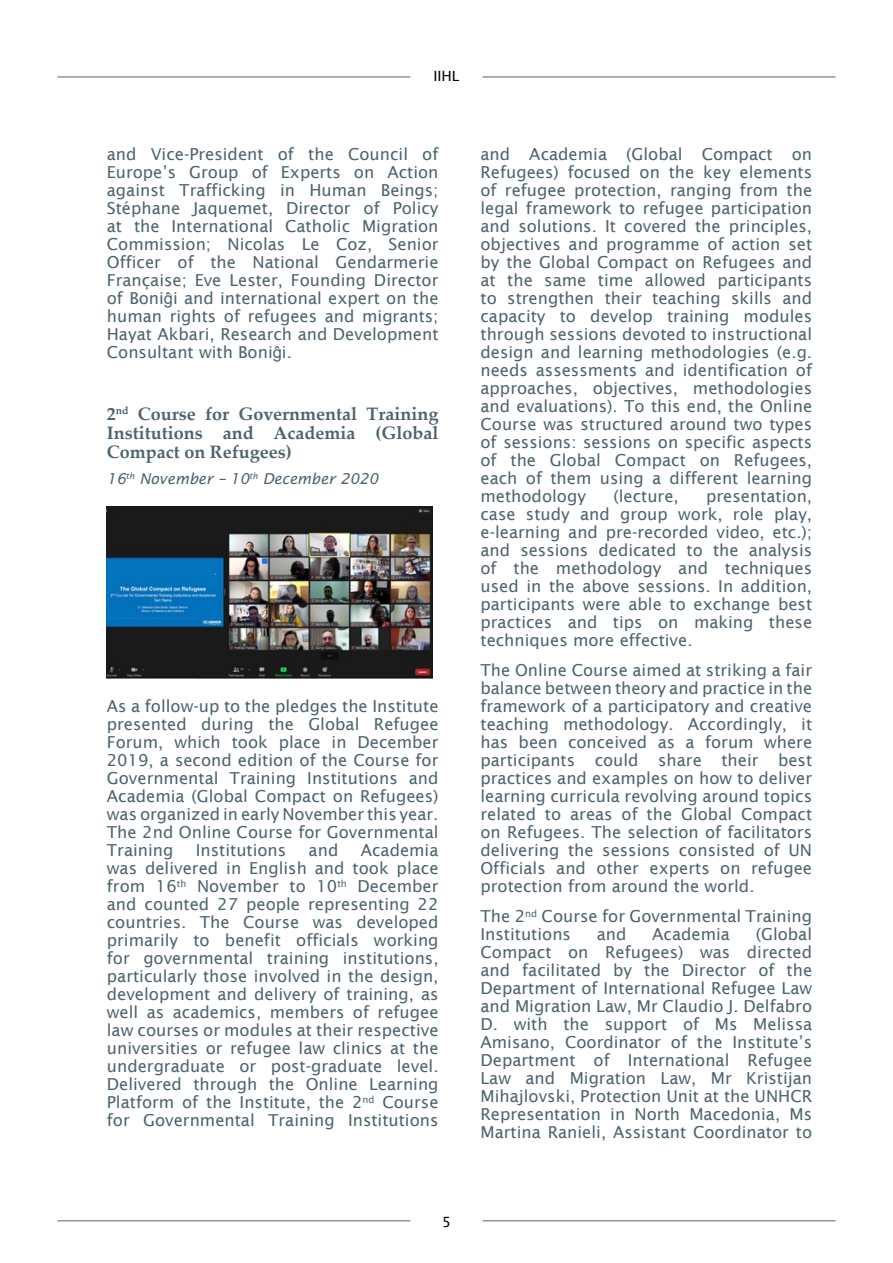
<style>
.page{position:relative;width:893px;height:1263px;background:#fff}
.page>*{position:absolute;margin:0;border:0;box-sizing:border-box;transform-origin:0 0}
.t1{font:700 18px/19.4px "Palatino Linotype";color:#4e636d;text-align:justify}
.t2{font:16.5px/18px "Lucida Sans";color:#4e636d;text-align:justify}
.t3{font:italic 15px "Lucida Sans";color:#4e636d}
.t4{font:14.1px "Lucida Sans";color:#000}
.s1{font-family:"Arial"}
</style>
<div class="page">
<hr style="left:483px;top:1220px;width:353px;height:1px;background:#4e636d">
<hr style="left:57px;top:1220px;width:353px;height:1px;background:#4e636d">
<hr style="left:483px;top:77px;width:353px;height:1px;background:#4e636d">
<hr style="left:57px;top:77px;width:353px;height:1px;background:#4e636d">
<img style="left:107px;top:507px;width:326px;height:172px">
<p class="t4" style="left:433px;top:68px;width:28px">IIHL</p>
<p class="t2" style="left:107px;top:145px;width:333px">and Vice-President of the Council of Europe’s Group of Experts on Action against Trafficking in Human Beings; Stéphane Jaquemet, Director of Policy at the International Catholic Migration Commission; Nicolas Le Coz, Senior Officer of the National Gendarmerie Française; Eve Lester, Founding Director of Boni<span class="s1">ĝ</span>i and international expert on the human rights of refugees and migrants; Hayat Akbari, Research and Development Consultant with Boni<span class="s1">ĝ</span>i.</p>
<p class="t1" style="left:107px;top:403px;width:333px">2<sup>nd</sup> Course for Governmental Training Institutions and Academia (Global Compact on Refugees)</p>
<p class="t3" style="left:107px;top:470px;width:273px">16<sup>th</sup> November – 10<sup>th</sup> December 2020</p>
<p class="t2" style="left:107px;top:697px;width:333px">As a follow-up to the pledges the Institute presented during the Global Refugee Forum, which took place in December 2019, a second edition of the Course for Governmental Training Institutions and Academia (Global Compact on Refugees) was organized in early November this year.<br>The 2nd Online Course for Governmental Training</p>
<p class="t2" style="left:107px;top:841px;width:333px;text-indent:254px">Academia was delivered in English and took place from 16<sup>th</sup> November to 10<sup>th</sup> December and counted 27 people representing 22 countries. The Course was developed primarily to benefit officials working for governmental training institutions, particularly those involved in the design, development and delivery of training, as well as academics, members of refugee law courses or modules at their respective universities or refugee law clinics at the undergraduate or post-graduate level.<br>Delivered through the Online Learning Platform of the Institute, the 2<sup>nd</sup> Course for Governmental Training Institutions</p>
<p class="t2" style="left:196px;top:841px;width:92px">Institutions</p>
<p class="t2" style="left:309px;top:841px;width:31px">and</p>
<p class="t2" style="left:480px;top:145px;width:333px">and Academia (Global Compact on Refugees) focused on the key elements of refugee protection, ranging from the legal framework to refugee participation and solutions. It covered the principles, objectives and programme of action set by the Global Compact on Refugees and at the same time allowed participants to strengthen their teaching skills and capacity to develop training modules through sessions devoted to instructional design and learning methodologies (e.g. needs assessments and identification of approaches, objectives, methodologies and evaluations). To this end, the Online Course was structured around two types of sessions: sessions on specific aspects of the Global Compact on Refugees, each of them using a different learning methodology</p>
<p class="t2" style="left:613px;top:487px;width:67px">(lecture,</p>
<p class="t2" style="left:480px;top:487px;width:333px;text-indent:226px">presentation, case study and group work, role play, e-learning and pre-recorded video, etc.); and sessions dedicated to the analysis of the methodology and techniques used in the above sessions. In addition, participants were able to exchange best practices and tips on making these techniques more effective.</p>
<p class="t2" style="left:480px;top:661px;width:333px">The Online Course aimed at striking a fair balance between theory and practice in the framework of a participatory and creative teaching methodology. Accordingly, it has been conceived as a forum where participants could share their best practices and examples on how to deliver learning curricula revolving around topics related to areas of the Global Compact on Refugees. The selection of facilitators delivering the sessions consisted of UN Officials and other experts on refugee protection from around the world.</p>
<p class="t2" style="left:480px;top:907px;width:333px">The 2<sup>nd</sup> Course for Governmental Training<br>Institutions</p>
<p class="t2" style="left:480px;top:925px;width:333px;text-indent:275px">(Global Compact on Refugees) was directed and facilitated by the Director of the Department of International Refugee Law and Migration Law, Mr Claudio J. Delfabro D. with the support of Ms Melissa Amisano, Coordinator of the Institute’s Department of International Refugee Law and Migration Law, Mr Kristijan Mihajlovski, Protection Unit at the UNHCR Representation in North Macedonia, Ms Martina Ranieli, Assistant Coordinator to</p>
<p class="t2" style="left:597px;top:925px;width:31px">and</p>
<p class="t2" style="left:652px;top:925px;width:79px">Academia</p>
<p class="t4" style="left:442px;top:1214px;width:10px">5</p>
</div>
